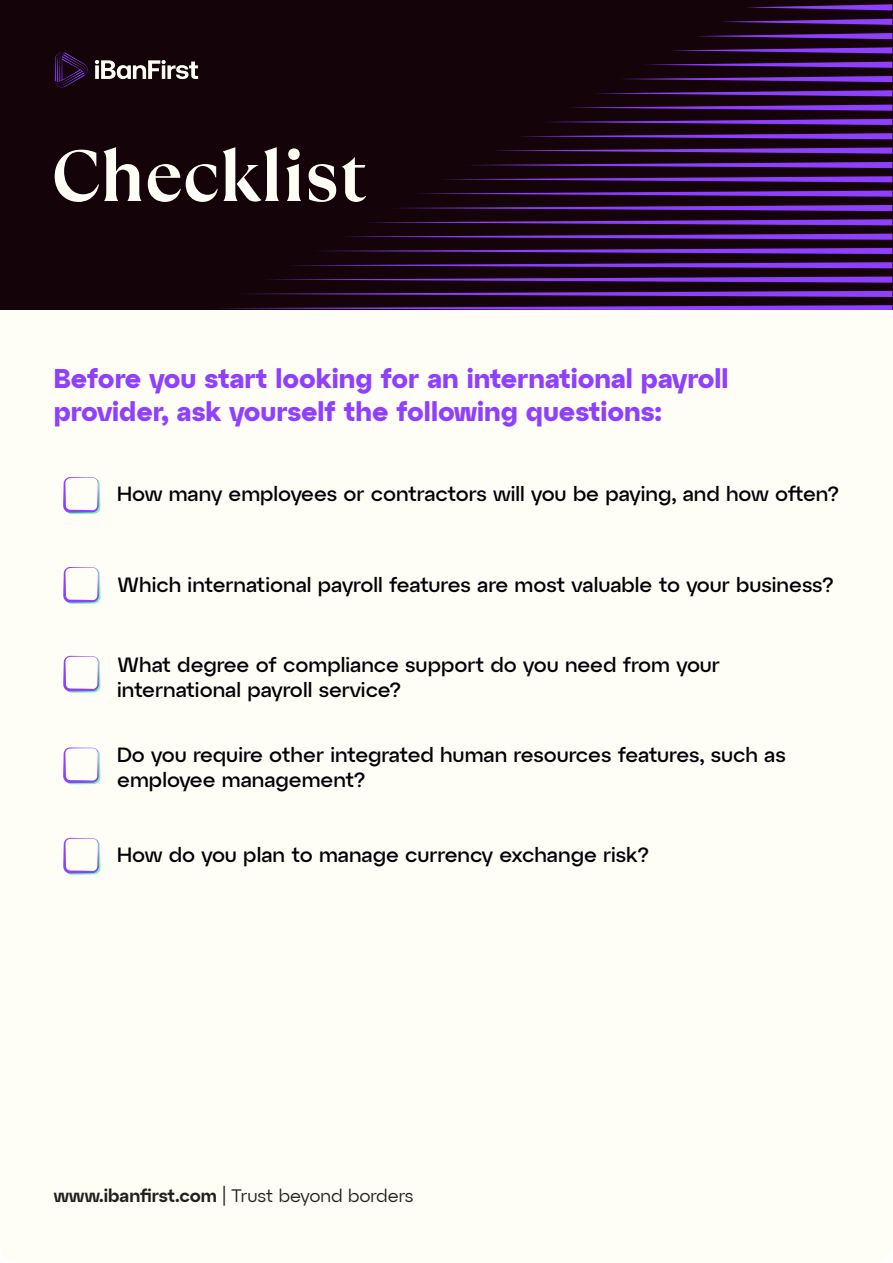
<style>
.page{position:relative;width:893px;height:1263px;background:#fff}
.page>*{position:absolute;margin:0;border:0;box-sizing:border-box;transform-origin:0 0}
.t1{font:700 72px "TT Ramillas";color:#fffef6}
.t2{font:700 27px "Atyp Display";color:#8f40ff}
.t3{font:500 21px/25.2px "Atyp Display";color:#020007}
.t4{font:18px "Atyp Display";letter-spacing:-.005em;color:#231f20}
.s1{font-weight:600}
</style>
<div class="page">
<div style="left:0;top:293px;width:893px;height:970px;background:#fffef6;border-radius:18px"></div>
<img style="left:0;top:0;width:893px;height:309px">
<img style="left:41px;top:38px;width:170px;height:63px">
<svg style="left:63px;top:837px;width:38px;height:38px"></svg>
<svg style="left:63px;top:747px;width:38px;height:37px"></svg>
<svg style="left:63px;top:655px;width:38px;height:38px"></svg>
<svg style="left:63px;top:567px;width:38px;height:37px"></svg>
<svg style="left:63px;top:477px;width:38px;height:37px"></svg>
<p class="t1" style="left:52px;top:132px;width:316px">Checklist</p>
<p class="t2" style="left:54px;top:358px;width:676px">Before you start looking for an international payroll</p>
<p class="t2" style="left:54px;top:390px;width:610px">provider, ask yourself the following questions:</p>
<p class="t3" style="left:117px;top:480px;width:723px">How many employees or contractors will you be paying, and how often?</p>
<p class="t3" style="left:117px;top:570px;width:718px">Which international payroll features are most valuable to your business?</p>
<p class="t3" style="left:117px;top:650px;width:604px">What degree of compliance support do you need from your international payroll service?</p>
<p class="t3" style="left:117px;top:741px;width:670px">Do you require other integrated human resources features, such as employee management?</p>
<p class="t3" style="left:117px;top:841px;width:533px">How do you plan to manage currency exchange risk?</p>
<p class="t4" style="left:54px;top:1182px;width:361px"><span class="s1">www.ibanfirst.com</span> | Trust beyond borders</p>
</div>
